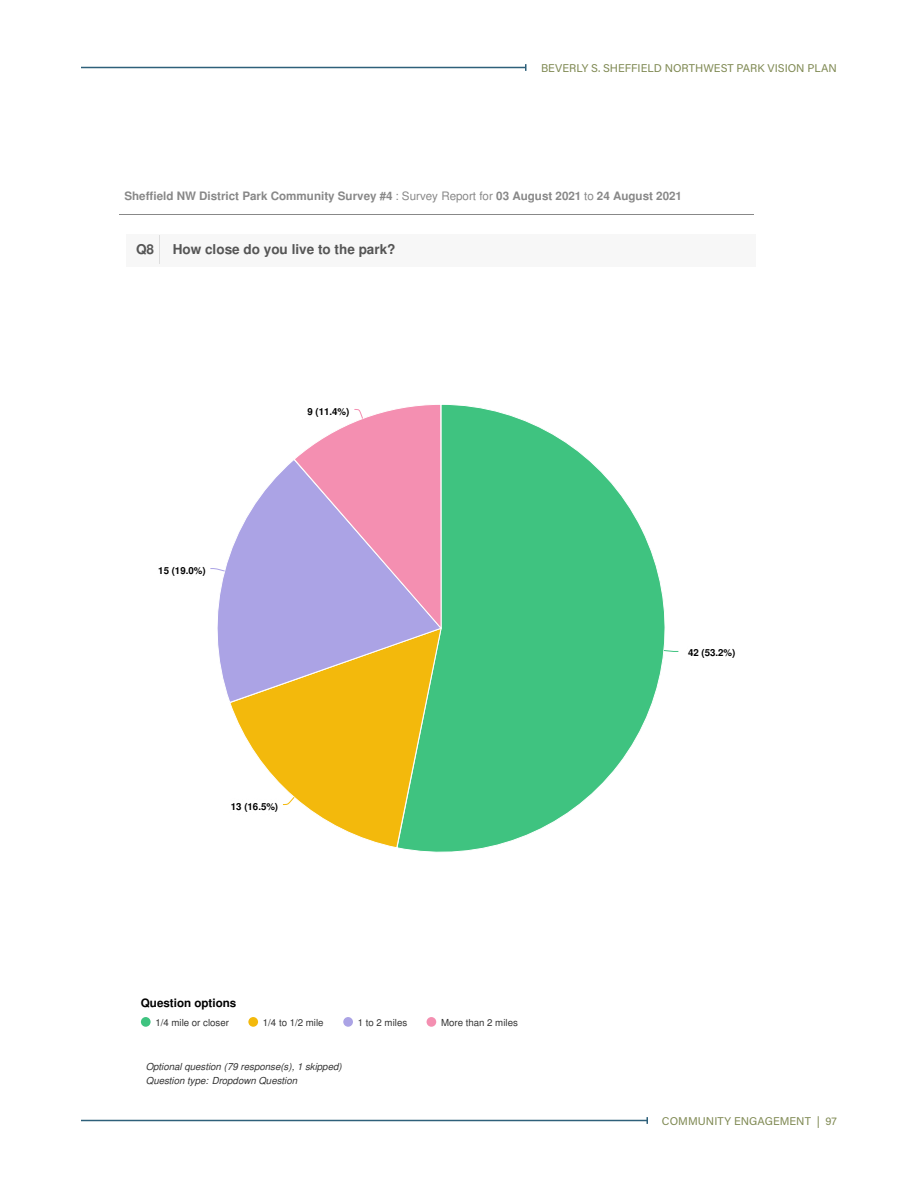
<style>
.page{position:relative;width:918px;height:1188px;background:#fff}
.page>*{position:absolute;margin:0;border:0;box-sizing:border-box;transform-origin:0 0}
.t1{font:700 13.5px "Nimbus San L";color:#555}
.t2{font:700 11.55px "Nimbus San L";color:#888}
.t3{font:700 11.55px "Nimbus San L";color:#000}
.t4{font:11.25px "Acumin Pro";color:#808a54}
.t5{font:italic 9.75px/13.5px "Nimbus San L";color:#333}
.t6{font:9.75px "Nimbus San L";color:#333}
.t7{font:700 9.75px "Nimbus San L";color:#000}
.s1{font-weight:400}
</style>
<div class="page">
<hr style="left:81px;top:67px;width:445px;height:1px;background:#2e607a">
<hr style="left:81px;top:1120px;width:566px;height:1px;background:#2e607a">
<svg style="left:646px;top:1117px;width:2px;height:7px"></svg>
<div style="left:126px;top:234px;width:630px;height:33px;background:#f7f7f7"></div>
<svg style="left:159px;top:236px;width:1px;height:28px"></svg>
<svg style="left:404px;top:404px;width:261px;height:449px"></svg>
<svg style="left:231px;top:704px;width:211px;height:145px"></svg>
<svg style="left:217px;top:458px;width:226px;height:246px"></svg>
<svg style="left:663px;top:649px;width:16px;height:3px"></svg>
<svg style="left:282px;top:796px;width:14px;height:10px"></svg>
<svg style="left:210px;top:568px;width:16px;height:4px"></svg>
<svg style="left:293px;top:404px;width:149px;height:227px;background:#d89fcb"></svg>
<img style="left:231px;top:798px;width:49px;height:18px">
<img style="left:306px;top:404px;width:45px;height:17px">
<div style="left:141px;top:1017px;width:10px;height:10px;background:#3fc380;border-radius:50%"></div>
<div style="left:248px;top:1017px;width:10px;height:10px;background:#f3b90c;border-radius:50%"></div>
<div style="left:343px;top:1017px;width:10px;height:10px;background:#aba3e5;border-radius:50%"></div>
<div style="left:427px;top:1017px;width:9px;height:10px;background:#f48fb1;border-radius:50%"></div>
<hr style="left:120px;top:214px;width:634px;height:1px;background:#888">
<p class="t4" style="left:541px;top:60px;width:297px">BEVERLY S. SHEFFIELD NORTHWEST PARK VISION PLAN</p>
<p class="t2" style="left:124px;top:192px;width:559px">Sheffield NW District Park Community Survey #4 <span class="s1">: Survey Report for</span> 03 August 2021 <span class="s1">to</span> 24 August 2021</p>
<p class="t1" style="left:136px;top:244px;width:20px">Q8</p>
<p class="t1" style="left:173px;top:244px;width:224px">How close do you live to the park?</p>
<p class="t7" style="left:158px;top:566px;width:49px">15 (19.0%)</p>
<p class="t7" style="left:307px;top:407px;width:43px">9 (11.4%)</p>
<p class="t7" style="left:231px;top:803px;width:49px">13 (16.5%)</p>
<p class="t3" style="left:141px;top:999px;width:97px">Question options</p>
<p class="t6" style="left:155px;top:1018px;width:75px">1/4 mile or closer</p>
<p class="t6" style="left:263px;top:1018px;width:62px">1/4 to 1/2 mile</p>
<p class="t6" style="left:358px;top:1018px;width:51px">1 to 2 miles</p>
<p class="t6" style="left:441px;top:1018px;width:78px">More than 2 miles</p>
<p class="t5" style="left:146px;top:1061px;width:197px">Optional question (79 response(s), 1 skipped)<br>Question type: Dropdown Question</p>
<p class="t7" style="left:688px;top:649px;width:49px">42 (53.2%)</p>
<p class="t4" style="left:662px;top:1113px;width:177px">COMMUNITY ENGAGEMENT | 97</p>
</div>
